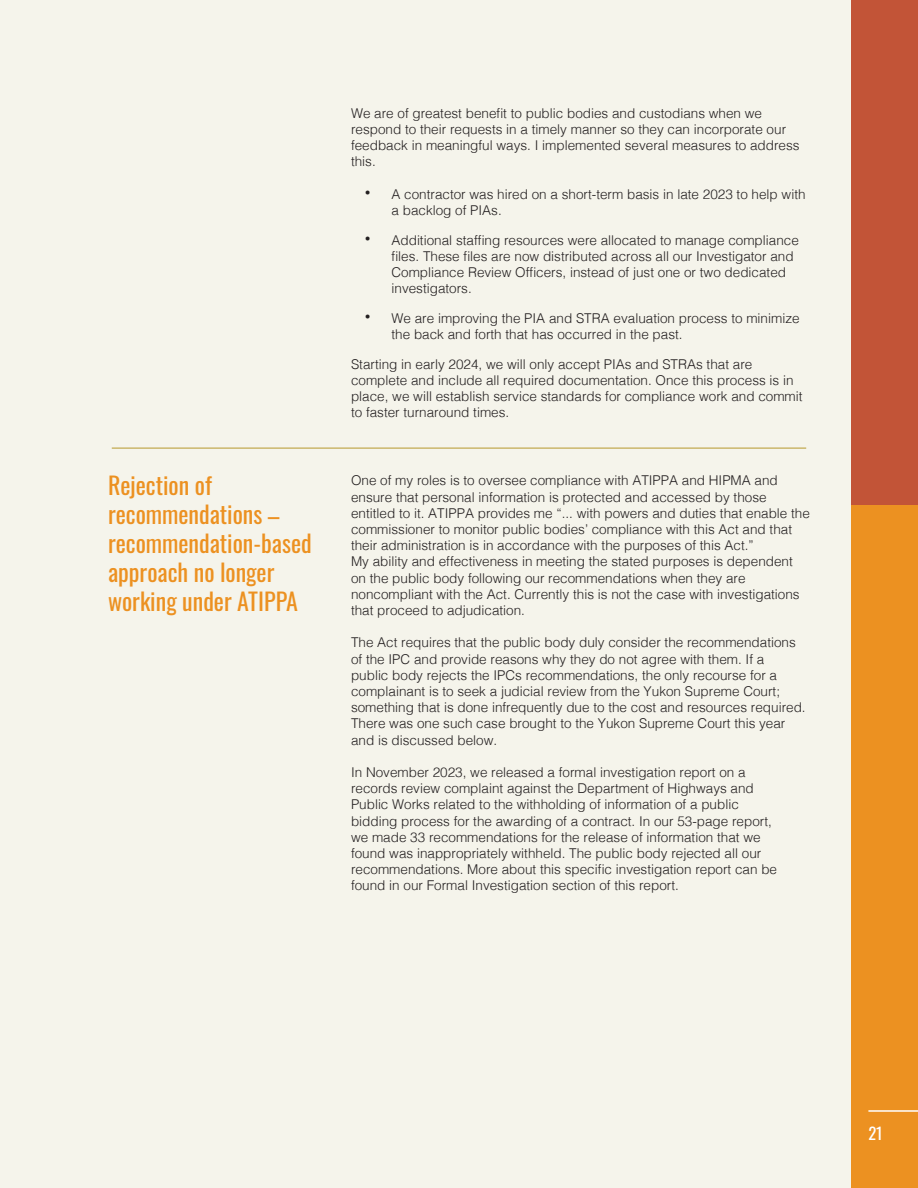
<style>
.page{position:relative;width:918px;height:1188px;background:#fff}
.page>*{position:absolute;margin:0;border:0;box-sizing:border-box;transform-origin:0 0}
.Header_3{font:24px/28.8px "Oswald";color:#ec9121}
.t1{font:16.5px "Oswald";color:#fff}
.t2{font:300 13.5px/16.2px "Helvetica";color:#231f20}
.s1{font-weight:400;font-size:18px}
</style>
<div class="page">
<div style="left:0;top:0;width:860px;height:1188px;background:#f5f4eb"></div>
<hr style="left:112px;top:448px;width:694px;height:1px;background:#b6982c">
<div style="left:851px;top:283px;width:67px;height:905px;background:#ec9121"></div>
<div style="left:851px;top:0;width:67px;height:504px;background:#c25437"></div>
<hr style="left:868px;top:1110px;width:50px;height:2px;background:#fff">
<p class="Header_3" style="left:108px;top:469px;width:205px">Rejection of recommendations – recommendation-based approach no longer working under ATIPPA</p>
<p class="t2" style="left:351px;top:104px;width:450px">We are of greatest benefit to public bodies and custodians when we respond to their requests in a timely manner so they can incorporate our feedback in meaningful ways. I implemented several measures to address this.</p>
<p class="t2" style="left:392px;top:185px;width:416px;text-indent:-27px"><span class="s1">•</span> A contractor was hired on a short-term basis in late 2023 to help with a backlog of PIAs.</p>
<p class="t2" style="left:392px;top:231px;width:409px;text-indent:-27px"><span class="s1">•</span> Additional staffing resources were allocated to manage compliance files. These files are now distributed across all our Investigator and Compliance Review Officers, instead of just one or two dedicated investigators.</p>
<p class="t2" style="left:392px;top:309px;width:410px;text-indent:-27px"><span class="s1">•</span> We are improving the PIA and STRA evaluation process to minimize the back and forth that has occurred in the past.</p>
<p class="t2" style="left:351px;top:355px;width:453px">Starting in early 2024, we will only accept PIAs and STRAs that are complete and include all required documentation. Once this process is in place, we will establish service standards for compliance work and commit to faster turnaround times.</p>
<p class="t2" style="left:351px;top:472px;width:460px">One of my roles is to oversee compliance with ATIPPA and HIPMA and ensure that personal information is protected and accessed by those entitled to it. ATIPPA provides me “... with powers and duties that enable the commissioner to monitor public bodies’ compliance with this Act and that their administration is in accordance with the purposes of this Act.”</p>
<p class="t2" style="left:351px;top:553px;width:450px">My ability and effectiveness in meeting the stated purposes is dependent on the public body following our recommendations when they are noncompliant with the Act. Currently this is not the case with investigations that proceed to adjudication.</p>
<p class="t2" style="left:351px;top:634px;width:456px">The Act requires that the public body duly consider the recommendations of the IPC and provide reasons why they do not agree with them. If a<br>public body rejects the IPCs recommendations, the only recourse for a complainant is to seek a judicial review from the Yukon Supreme Court; something that is done infrequently due to the cost and resources required.<br>There was one such case brought to the Yukon Supreme Court this year and is discussed below.</p>
<p class="t2" style="left:351px;top:763px;width:428px">In November 2023, we released a formal investigation report on a records review complaint against the Department of Highways and Public Works related to the withholding of information of a public bidding process for the awarding of a contract. In our 53-page report, we made 33 recommendations for the release of information that we found was inappropriately withheld. The public body rejected all our recommendations. More about this specific investigation report can be found in our Formal Investigation section of this report.</p>
<p class="t1" style="left:868px;top:1119px;width:16px">21</p>
</div>
